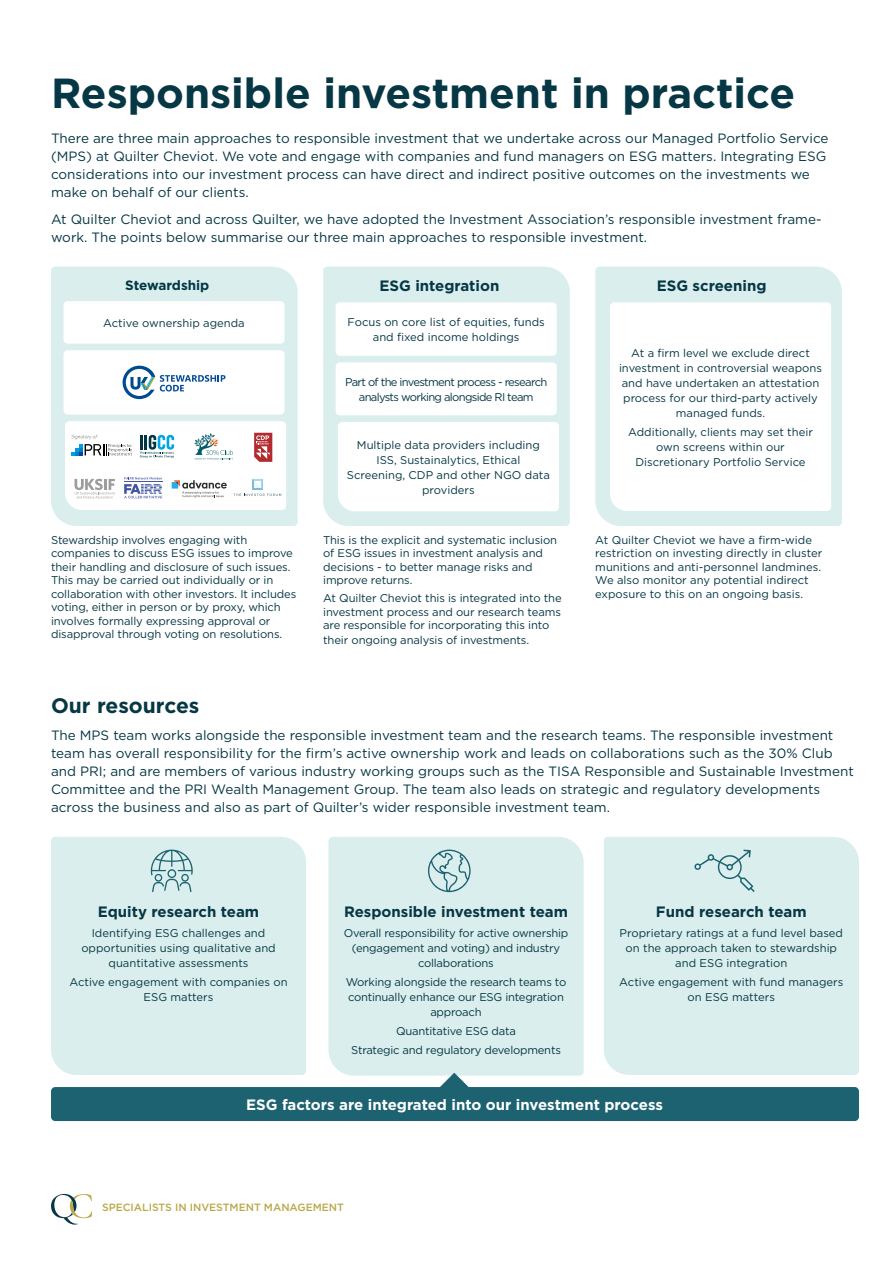
<style>
.page{position:relative;width:893px;height:1263px;background:#fff}
.page>*{position:absolute;margin:0;border:0;box-sizing:border-box;transform-origin:0 0}
.t1{font:700 42px "Gotham";color:#063744}
.t2{font:700 21px "Gotham";color:#063744}
.t3{font:700 15px "Gotham";color:#063744}
.t4{font:700 15px "Gotham";color:#fff}
.t5{font:13.5px/18px "Gotham";color:#063744}
.t6{font:700 13.5px "Gotham";letter-spacing:-.005em;color:#003743}
.t7{font:11.25px/15px "Gotham";letter-spacing:-.01em;color:#063744;text-align:center}
.t8{font:11.25px/15px "Gotham";letter-spacing:-.06em;color:#063744;text-align:center}
.t9{font:500 10.5px "Gotham";color:#baa848}
</style>
<div class="page">
<svg style="left:51px;top:1194px;width:41px;height:30px"></svg>
<div style="left:51px;top:267px;width:247px;height:259px;background:#daeeed"></div>
<div style="left:63px;top:301px;width:222px;height:43px;background:#fff;border-radius:4px"></div>
<div style="left:63px;top:350px;width:222px;height:64px;background:#fff;border-radius:4px"></div>
<svg style="left:123px;top:366px;width:102px;height:33px"></svg>
<svg style="left:65px;top:421px;width:221px;height:89px"></svg>
<div style="left:323px;top:267px;width:247px;height:259px;background:#daeeed"></div>
<div style="left:336px;top:302px;width:221px;height:54px;background:#fff;border-radius:4px"></div>
<div style="left:336px;top:362px;width:221px;height:53px;background:#fff;border-radius:4px"></div>
<svg style="left:338px;top:422px;width:221px;height:89px"></svg>
<div style="left:595px;top:267px;width:247px;height:259px;background:#daeeed"></div>
<svg style="left:610px;top:302px;width:221px;height:209px"></svg>
<div style="left:51px;top:837px;width:255px;height:238px;background:#daeeed"></div>
<svg style="left:151px;top:849px;width:42px;height:43px;background:#adcdd0"></svg>
<div style="left:328px;top:837px;width:256px;height:239px;background:#daeeed"></div>
<svg style="left:428px;top:850px;width:43px;height:42px;background:#b2d0d3"></svg>
<div style="left:604px;top:837px;width:255px;height:238px;background:#daeeed"></div>
<svg style="left:694px;top:850px;width:61px;height:42px;background:#c2dcdd"></svg>
<svg style="left:440px;top:1073px;width:29px;height:14px"></svg>
<div style="left:51px;top:1087px;width:808px;height:34px;background:#1c6271;border-radius:4px"></div>
<h1 class="t1" style="left:51px;top:66px;width:746px">Responsible investment in practice</h1>
<p class="t5" style="left:51px;top:129px;width:779px">There are three main approaches to responsible investment that we undertake across our Managed Portfolio Service (MPS) at Quilter Cheviot. We vote and engage with companies and fund managers on ESG matters. Integrating ESG considerations into our investment process can have direct and indirect positive outcomes on the investments we make on behalf of our clients.</p>
<p class="t5" style="left:51px;top:210px;width:772px">At Quilter Cheviot and across Quilter, we have adopted the Investment Association’s responsible investment frame&shy;work. The points below summarise our three main approaches to responsible investment.</p>
<p class="t6" style="left:125px;top:276px;width:86px">Stewardship</p>
<p class="t7" style="left:103px;top:315px;width:143px">Active ownership agenda</p>
<h3 class="t3" style="left:379px;top:276px;width:121px">ESG integration</h3>
<p class="t7" style="left:347px;top:314px;width:199px">Focus on core list of equities, funds and fixed income holdings</p>
<p class="t8" style="left:345px;top:374px;width:204px">Part of the investment process - research analysts working alongside RI team</p>
<p class="t7" style="left:347px;top:437px;width:204px">Multiple data providers including<br>ISS, Sustainalytics, Ethical<br>Screening, CDP and other NGO data providers</p>
<h3 class="t3" style="left:657px;top:276px;width:111px">ESG screening</h3>
<p class="t7" style="left:619px;top:345px;width:205px">At a firm level we exclude direct investment in controversial weapons and have undertaken an attestation process for our third-party actively managed funds.</p>
<p class="t7" style="left:628px;top:424px;width:186px">Additionally, clients may set their own screens within our<br>Discretionary Portfolio Service</p>
<p class="t7" style="left:51px;top:533px;width:247px;line-height:13.5px;text-align:left">Stewardship involves engaging with companies to discuss ESG issues to improve their handling and disclosure of such issues.<br>This may be carried out individually or in collaboration with other investors. It includes voting, either in person or by proxy, which involves formally expressing approval or disapproval through voting on resolutions.</p>
<p class="t7" style="left:323px;top:533px;width:236px;line-height:13.5px;text-align:left">This is the explicit and systematic inclusion of ESG issues in investment analysis and decisions - to better manage risks and improve returns.</p>
<p class="t7" style="left:323px;top:591px;width:240px;line-height:13.5px;text-align:justify">At Quilter Cheviot this is integrated into the investment process and our research teams are responsible for incorporating this into</p>
<p class="t7" style="left:323px;top:632px;width:207px">their ongoing analysis of investments.</p>
<p class="t7" style="left:595px;top:533px;width:228px;line-height:13.5px;text-align:left">At Quilter Cheviot we have a firm-wide restriction on investing directly in cluster munitions and anti-personnel landmines.<br>We also monitor any potential indirect exposure to this on an ongoing basis.</p>
<h2 class="t2" style="left:51px;top:692px;width:150px">Our resources</h2>
<p class="t5" style="left:51px;top:726px;width:804px">The MPS team works alongside the responsible investment team and the research teams. The responsible investment team has overall responsibility for the firm’s active ownership work and leads on collaborations such as the 30% Club and PRI; and are members of various industry working groups such as the TISA Responsible and Sustainable Investment Committee and the PRI Wealth Management Group. The team also leads on strategic and regulatory developments across the business and also as part of Quilter’s wider responsible investment team.</p>
<h3 class="t3" style="left:98px;top:902px;width:163px">Equity research team</h3>
<p class="t7" style="left:81px;top:925px;width:196px">Identifying ESG challenges and opportunities using qualitative and quantitative assessments</p>
<p class="t7" style="left:69px;top:974px;width:220px">Active engagement with companies on<br>ESG matters</p>
<h3 class="t3" style="left:344px;top:902px;width:226px">Responsible investment team</h3>
<p class="t7" style="left:344px;top:925px;width:226px">Overall responsibility for active ownership (engagement and voting) and industry collaborations</p>
<p class="t7" style="left:346px;top:974px;width:222px">Working alongside the research teams to continually enhance our ESG integration approach</p>
<p class="t7" style="left:351px;top:1021px;width:211px;line-height:19.2px">Quantitative ESG data<br>Strategic and regulatory developments</p>
<h3 class="t3" style="left:656px;top:902px;width:152px">Fund research team</h3>
<p class="t7" style="left:620px;top:925px;width:225px">Proprietary ratings at a fund level based on the approach taken to stewardship and ESG integration</p>
<p class="t7" style="left:619px;top:974px;width:226px">Active engagement with fund managers on ESG matters</p>
<h3 class="t4" style="left:246px;top:1095px;width:418px">ESG factors are integrated into our investment process</h3>
<p class="t9" style="left:102px;top:1200px;width:243px">SPECIALISTS IN INVESTMENT MANAGEMENT</p>
</div>
